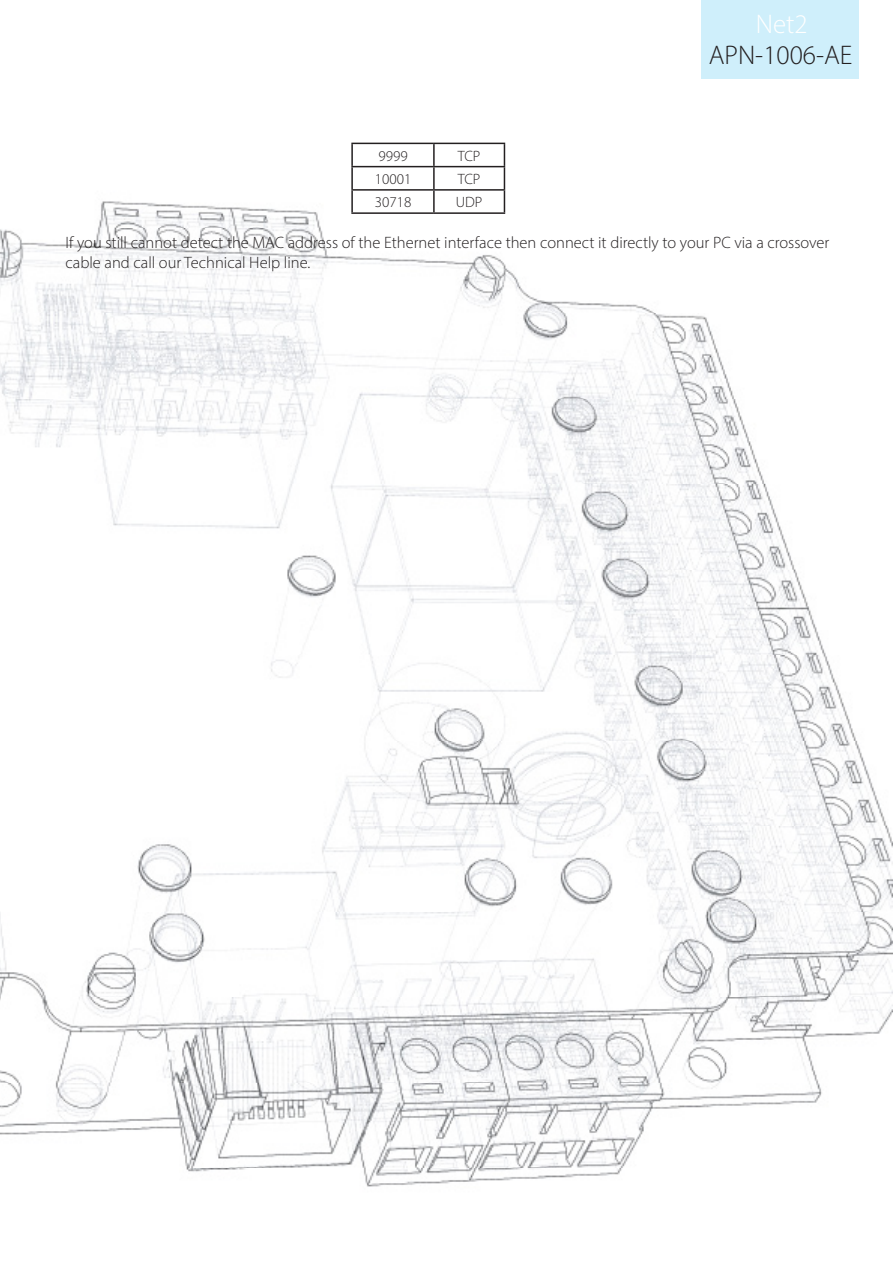
<style>
.page{position:relative;width:893px;height:1263px;background:#fff}
.page>*{position:absolute;margin:0;border:0;box-sizing:border-box;transform-origin:0 0}
.t1{font:300 27px "Myriad Pro";color:#231f20}
.t2{font:300 27px "Myriad Pro";color:#fff}
.Text_-_11pt{font:300 16.5px/19.8px "Myriad Pro";color:#231f20}
.Section_title{font:300 15px "Myriad Pro";color:#231f20}
</style>
<div class="page">
<div style="left:702px;top:0;width:157px;height:79px;background:#cfeffb"></div>
<img style="left:0;top:143px;width:893px;height:1044px">
<hr style="left:351px;top:143px;width:83px;height:1px;background:#231f20">
<hr style="left:351px;top:144px;width:2px;height:22px;background:#231f20">
<hr style="left:434px;top:143px;width:71px;height:1px;background:#231f20">
<hr style="left:433px;top:144px;width:2px;height:22px;background:#231f20">
<hr style="left:351px;top:166px;width:83px;height:1px;background:#231f20">
<hr style="left:351px;top:167px;width:2px;height:22px;background:#231f20">
<hr style="left:434px;top:166px;width:71px;height:1px;background:#231f20">
<hr style="left:433px;top:167px;width:2px;height:22px;background:#231f20">
<hr style="left:351px;top:189px;width:83px;height:2px;background:#231f20">
<hr style="left:351px;top:191px;width:2px;height:21px;background:#231f20">
<hr style="left:434px;top:189px;width:71px;height:2px;background:#231f20">
<hr style="left:433px;top:191px;width:2px;height:21px;background:#231f20">
<svg style="left:504px;top:144px;width:1px;height:68px"></svg>
<hr style="left:351px;top:212px;width:83px;height:2px;background:#231f20">
<hr style="left:434px;top:212px;width:71px;height:2px;background:#231f20">
<h1 class="t2" style="left:756px;top:8px;width:53px">Net2</h1>
<p class="Section_title" style="left:378px;top:147px;width:31px">9999</p>
<p class="Section_title" style="left:458px;top:147px;width:24px">TCP</p>
<p class="Section_title" style="left:375px;top:170px;width:38px">10001</p>
<p class="Section_title" style="left:458px;top:170px;width:24px">TCP</p>
<p class="Section_title" style="left:375px;top:193px;width:38px">30718</p>
<p class="Section_title" style="left:456px;top:193px;width:28px">UDP</p>
<h1 class="t1" style="left:709px;top:39px;width:145px">APN-1006-AE</h1>
<p class="Text_-_11pt" style="left:65px;top:232px;width:765px">If you still cannot detect the MAC address of the Ethernet interface then connect it directly to your PC via a crossover cable and call our Technical Help line.</p>
</div>
